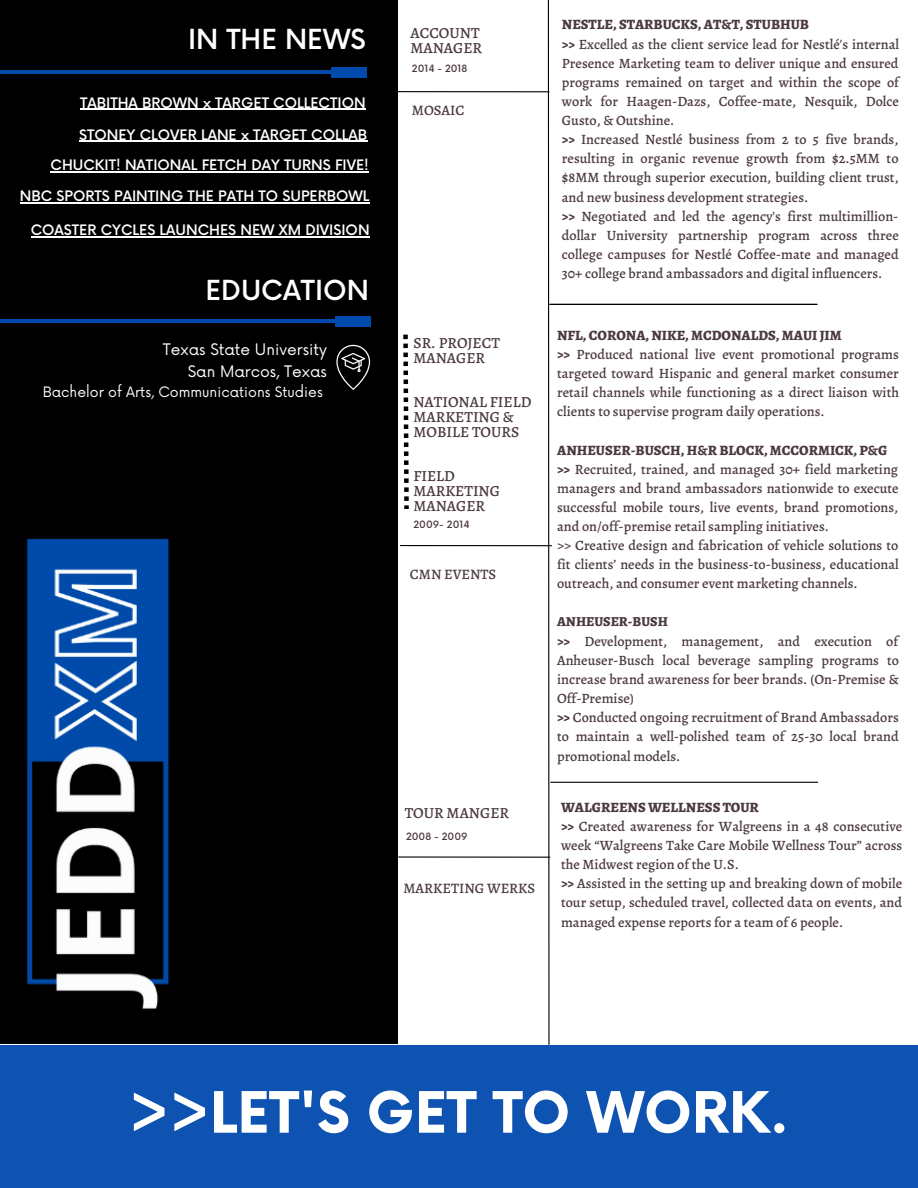
<style>
.page{position:relative;width:918px;height:1188px;background:#fff}
.page>*{position:absolute;margin:0;border:0;box-sizing:border-box;transform-origin:0 0}
.t1{font:700 55.5px "Now";color:#fff}
.t2{font:500 27px "Now";color:#fff}
.t3{font:500 15.45px/14.9px "Alegreya";color:#4b3a41}
.t4{font:15.45px/21.3px "Now";color:#fff;text-align:right}
.t5{font:500 14.4px "Alegreya";color:#4b3a41}
.t6{font:500 14.25px/19.2px "Alegreya";color:#4b3a41}
.t7{font:500 14.1px/30.6px "Now";color:#fff;text-align:right}
.t8{font:13.95px "Now";color:#fff}
.t9{font:800 13.65px "Alegreya";color:#4b3a41}
.t10{font:500 9.75px "Now";color:#4b3a41}
.s1{font-weight:800}
</style>
<div class="page">
<div style="left:0;top:0;width:398px;height:1043px;background:#000"></div>
<div style="left:332px;top:67px;width:35px;height:11px;background:#004aad"></div>
<hr style="left:0;top:70px;width:332px;height:4px;background:#004aad">
<div style="left:0;top:1045px;width:918px;height:143px;background:#0e53b1"></div>
<hr style="left:397px;top:91px;width:152px;height:1px;background:#000">
<svg style="left:547px;top:0;width:3px;height:1045px"></svg>
<svg style="left:336px;top:345px;width:34px;height:45px"></svg>
<hr style="left:400px;top:545px;width:152px;height:1px;background:#000">
<hr style="left:398px;top:856px;width:152px;height:2px;background:#000">
<hr style="left:550px;top:304px;width:267px;height:1px;background:#000">
<hr style="left:550px;top:782px;width:268px;height:1px;background:#000">
<svg style="left:403px;top:335px;width:6px;height:174px"></svg>
<hr style="left:0;top:319px;width:344px;height:4px;background:#004aad">
<div style="left:335px;top:316px;width:35px;height:11px;background:#004aad"></div>
<img style="left:27px;top:538px;width:143px;height:471px">
<hr style="left:31px;top:236px;width:339px;height:1px;background:#fff">
<hr style="left:80px;top:109px;width:286px;height:1px;background:#fff">
<hr style="left:79px;top:141px;width:288px;height:1px;background:#fff">
<hr style="left:51px;top:171px;width:318px;height:1px;background:#fff">
<hr style="left:20px;top:202px;width:94px;height:1px;background:#fff">
<hr style="left:114px;top:202px;width:256px;height:1px;background:#fff">
<h2 class="t2" style="left:188px;top:25px;width:179px">IN THE NEWS</h2>
<p class="t7" style="left:80px;top:88px;width:287px">TABITHA BROWN x TARGET COLLECTION</p>
<p class="t7" style="left:20px;top:120px;width:351px">STONEY CLOVER LANE x TARGET COLLAB<br>CHUCKIT! NATIONAL FETCH DAY TURNS FIVE!<br>NBC SPORTS PAINTING THE PATH TO SUPERBOWL</p>
<p class="t7" style="left:27px;top:88px;width:312px">COASTER CYCLES LAUNCHES NEW XM DIVIS</p>
<p class="t7" style="left:31px;top:216px;width:340px">COASTER CYCLES LAUNCHES NEW XM DIVISION</p>
<h2 class="t2" style="left:206px;top:276px;width:165px">EDUCATION</h2>
<p class="t4" style="left:163px;top:340px;width:166px">Texas State University<br>San Marcos, Texas</p>
<p class="t8" style="left:43px;top:384px;width:282px">Bachelor of Arts, Communications Studies</p>
<p class="t3" style="left:410px;top:26px;width:73px">ACCOUNT<br>MANAGER</p>
<p class="t10" style="left:412px;top:63px;width:57px">2014 - 2018</p>
<p class="t5" style="left:412px;top:100px;width:54px">MOSAIC</p>
<p class="t3" style="left:413px;top:335px;width:88px">SR. PROJECT<br>MANAGER</p>
<p class="t3" style="left:413px;top:394px;width:120px">NATIONAL FIELD<br>MARKETING &amp;<br>MOBILE TOURS</p>
<p class="t3" style="left:413px;top:469px;width:88px">FIELD<br>MARKETING<br>MANAGER</p>
<p class="t10" style="left:413px;top:520px;width:58px">2009- 2014</p>
<p class="t5" style="left:410px;top:564px;width:88px">CMN EVENTS</p>
<p class="t3" style="left:405px;top:805px;width:106px">TOUR MANGER</p>
<p class="t10" style="left:406px;top:831px;width:63px">2008 - 2009</p>
<p class="t5" style="left:403px;top:878px;width:133px">MARKETING WERKS</p>
<p class="t6" style="left:562px;top:15px;width:339px"><span class="s1">NESTLE, STARBUCKS, AT&amp;T, STUBHUB<br>&gt;&gt;</span> Excelled as the client service lead for Nestlé's internal Presence Marketing team to deliver unique and ensured programs remained on target and within the scope of work for Haagen-Dazs, Coffee-mate, Nesquik, Dolce Gusto, &amp; Outshine.<br><span class="s1">&gt;&gt;</span> Increased Nestlé business from 2 to 5 five brands, resulting in organic revenue growth from $2.5MM to $8MM through superior execution, building client trust, and new business development strategies.<br><span class="s1">&gt;&gt;</span> Negotiated and led the agency's first multimillion&shy;dollar University partnership program across three college campuses for Nestlé Coffee-mate and managed 30+ college brand ambassadors and digital influencers.</p>
<p class="t6" style="left:557px;top:325px;width:343px"><span class="s1">NFL, CORONA, NIKE, MCDONALDS, MAUI JIM<br>&gt;&gt;</span> Produced national live event promotional programs targeted toward Hispanic and general market consumer retail channels while functioning as a direct liaison with clients to supervise program daily operations.</p>
<p class="t6" style="left:557px;top:440px;width:343px"><span class="s1">ANHEUSER-BUSCH, H&amp;R BLOCK, MCCORMICK, P&amp;G &gt;&gt;</span> Recruited, trained, and managed 30+ field marketing managers and brand ambassadors nationwide to execute successful mobile tours, live events, brand promotions, and on/off-premise retail sampling initiatives.<br>&gt;&gt; Creative design and fabrication of vehicle solutions to fit clients’ needs in the business-to-business, educational outreach, and consumer event marketing channels.</p>
<p class="t9" style="left:557px;top:612px;width:112px">ANHEUSER-BUSH</p>
<p class="t6" style="left:557px;top:631px;width:343px"><span class="s1">&gt;&gt;</span> Development, management, and execution of Anheuser-Busch local beverage sampling programs to increase brand awareness for beer brands. (On-Premise &amp; Off-Premise)<br><span class="s1">&gt;&gt;</span> Conducted ongoing recruitment of Brand Ambassadors to maintain a well-polished team of 25-30 local brand promotional models.</p>
<p class="t6" style="left:561px;top:797px;width:343px"><span class="s1">WALGREENS WELLNESS TOUR<br>&gt;&gt;</span> Created awareness for Walgreens in a 48 consecutive week “Walgreens Take Care Mobile Wellness Tour” across the Midwest region of the U.S.<br><span class="s1">&gt;&gt;</span> Assisted in the setting up and breaking down of mobile tour setup, scheduled travel, collected data on events, and managed expense reports for a team of 6 people.</p>
<h1 class="t1" style="left:129px;top:1083px;width:661px">&gt;&gt;LET'S GET TO WORK.</h1>
</div>
